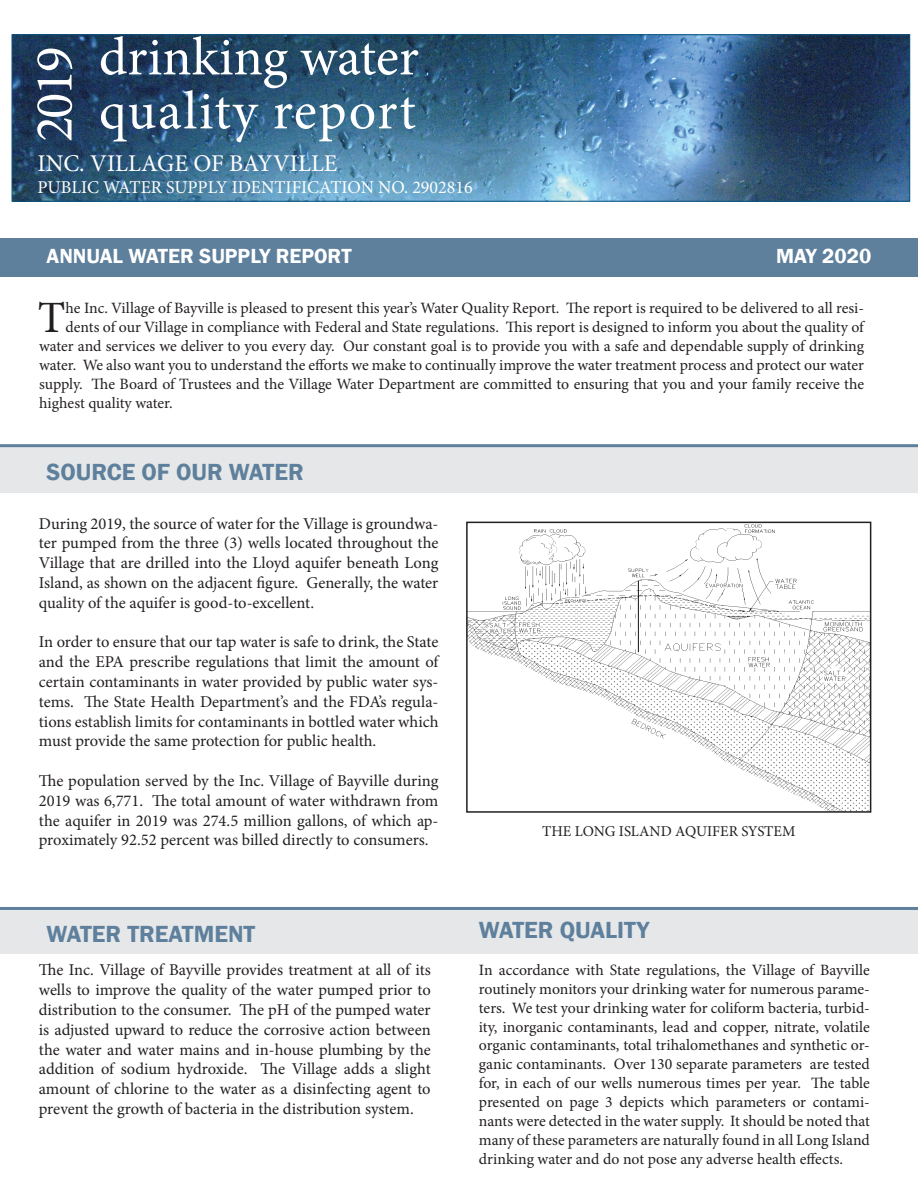
<style>
.page{position:relative;width:918px;height:1188px;background:#fff}
.page>*{position:absolute;margin:0;border:0;box-sizing:border-box;transform-origin:0 0}
.t1{font:54px "Minion Pro";letter-spacing:.005em;color:#fff}
.t2{font:54px "Minion Pro";letter-spacing:.03em;color:#fff}
.t3{font:44.85px "Minion Pro";color:#231f20}
.t4{font:600 24px "Franklin Gothic";color:#5e809c}
.t5{font:24px "Minion Pro";color:#fff}
.t6{font:600 21px "Franklin Gothic";color:#fff}
.t7{font:18px "Minion Pro";color:#fff}
.t8{font:16.5px/19.8px "Minion Pro";color:#231f20;text-align:justify}
.t9{font:15.75px/18.9px "Minion Pro";letter-spacing:-.005em;color:#231f20;text-align:justify}
.t10{font:15px "Minion Pro";color:#231f20}
</style>
<div class="page">
<div style="left:0;top:238px;width:918px;height:39px;background:#5e809c"></div>
<div style="left:0;top:448px;width:918px;height:45px;background:#e6e7e9"></div>
<hr style="left:0;top:444px;width:918px;height:3px;background:#5e809c">
<img style="left:14px;top:37px;width:894px;height:162px">
<div style="left:12px;top:35px;width:898px;height:166px;border:1px solid #0c5580"></div>
<img style="left:469px;top:525px;width:399px;height:285px">
<div style="left:466px;top:522px;width:405px;height:291px;border:2px solid #231f20"></div>
<div style="left:0;top:908px;width:918px;height:46px;background:#e6e7e9"></div>
<hr style="left:0;top:907px;width:918px;height:3px;background:#5e809c">
<p class="t1" style="left:99px;top:21px;width:322px">drinking water</p>
<p class="t2" style="left:99px;top:75px;width:319px">quality report</p>
<p class="t1" style="left:18px;top:142px;width:97px;rotate:-90deg">2019</p>
<p class="t5" style="left:38px;top:148px;width:302px">INC. VILLAGE OF BAYVILLE</p>
<p class="t7" style="left:38px;top:175px;width:437px">PUBLIC WATER SUPPLY IDENTIFICATION NO. 2902816</p>
<p class="t6" style="left:47px;top:243px;width:307px">ANNUAL WATER SUPPLY REPORT</p>
<p class="t6" style="left:776px;top:243px;width:97px">MAY 2020</p>
<p class="t3" style="left:38px;top:288px;width:29px">T</p>
<p class="t9" style="left:66px;top:299px;width:800px">he Inc. Village of Bayville is pleased to present this year’s Water Quality Report. The report is required to be delivered to all resi-</p>
<p class="t9" style="left:66px;top:318px;width:800px">dents of our Village in compliance with Federal and State regulations. This report is designed to inform you about the quality of</p>
<p class="t9" style="left:39px;top:337px;width:826px">water and services we deliver to you every day. Our constant goal is to provide you with a safe and dependable supply of drinking</p>
<p class="t9" style="left:39px;top:356px;width:826px">water. We also want you to understand the efforts we make to continually improve the water treatment process and protect our water</p>
<p class="t9" style="left:39px;top:375px;width:826px">supply. The Board of Trustees and the Village Water Department are committed to ensuring that you and your family receive the</p>
<p class="t9" style="left:39px;top:393px;width:135px">highest quality water.</p>
<p class="t4" style="left:47px;top:457px;width:259px">SOURCE OF OUR WATER</p>
<p class="t8" style="left:39px;top:514px;width:401px">During 2019, the source of water for the Village is groundwa&shy;ter pumped from the three (3) wells located throughout the Village that are drilled into the Lloyd aquifer beneath Long Island, as shown on the adjacent figure. Generally, the water quality of the aquifer is good-to-excellent.</p>
<p class="t8" style="left:39px;top:632px;width:401px">In order to ensure that our tap water is safe to drink, the State and the EPA prescribe regulations that limit the amount of certain contaminants in water provided by public water sys&shy;tems. The State Health Department’s and the FDA’s regula&shy;tions establish limits for contaminants in bottled water which must provide the same protection for public health.</p>
<p class="t8" style="left:39px;top:771px;width:401px">The population served by the Inc. Village of Bayville during 2019 was 6,771. The total amount of water withdrawn from the aquifer in 2019 was 274.5 million gallons, of which ap&shy;proximately 92.52 percent was billed directly to consumers.</p>
<p class="t10" style="left:542px;top:821px;width:255px">THE LONG ISLAND AQUIFER SYSTEM</p>
<p class="t4" style="left:47px;top:919px;width:210px">WATER TREATMENT</p>
<p class="t4" style="left:479px;top:915px;width:172px">WATER QUALITY</p>
<p class="t9" style="left:479px;top:960px;width:393px">In accordance with State regulations, the Village of Bayville routinely monitors your drinking water for numerous parame&shy;ters. We test your drinking water for coliform bacteria, turbid&shy;ity, inorganic contaminants, lead and copper, nitrate, volatile organic contaminants, total trihalomethanes and synthetic or&shy;ganic contaminants. Over 130 separate parameters are tested for, in each of our wells numerous times per year. The table presented on page 3 depicts which parameters or contami&shy;nants were detected in the water supply. It should be noted that many of these parameters are naturally found in all Long Island drinking water and do not pose any adverse health effects.</p>
<p class="t8" style="left:39px;top:960px;width:393px">The Inc. Village of Bayville provides treatment at all of its wells to improve the quality of the water pumped prior to distribution to the consumer. The pH of the pumped water is adjusted upward to reduce the corrosive action between the water and water mains and in-house plumbing by the addition of sodium hydroxide. The Village adds a slight amount of chlorine to the water as a disinfecting agent to prevent the growth of bacteria in the distribution system.</p>
</div>
